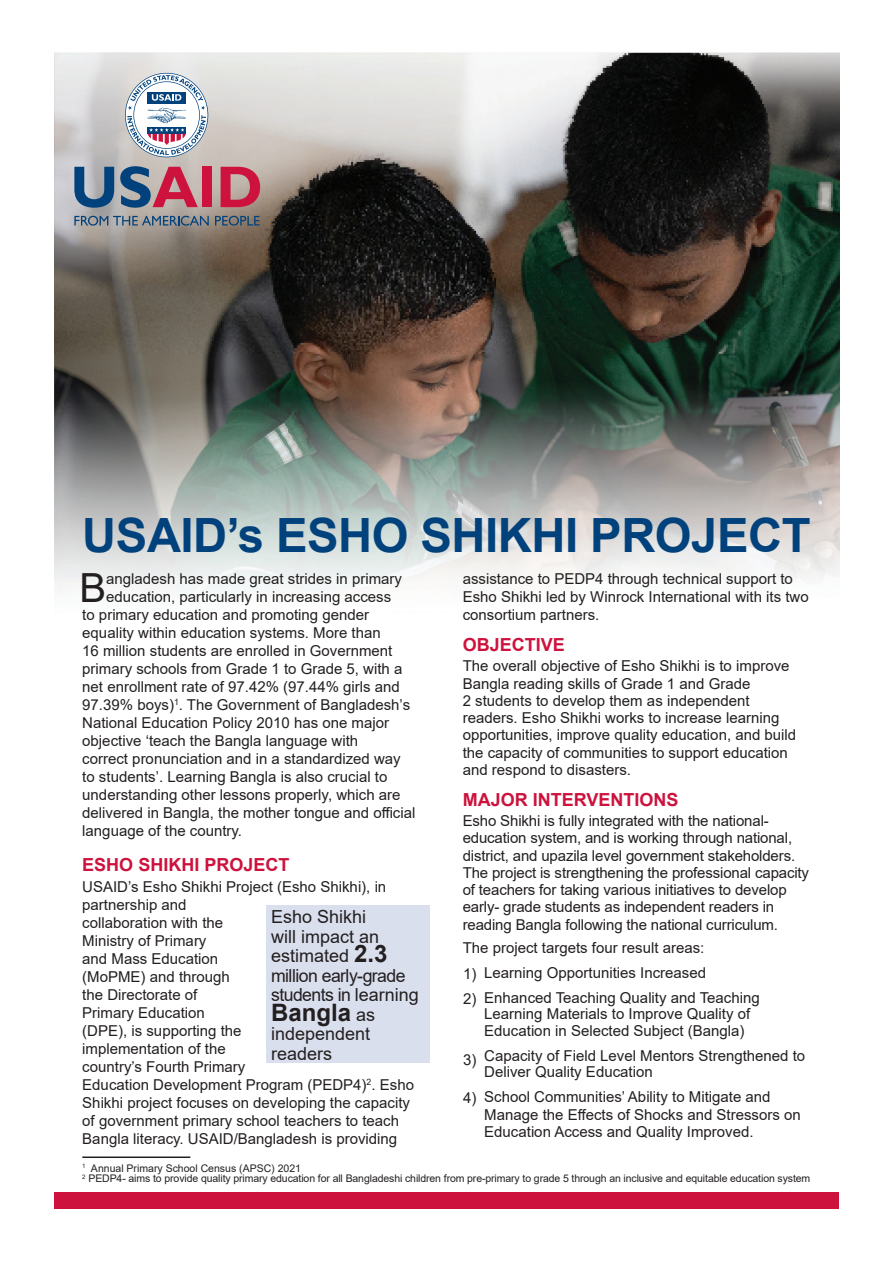
<style>
.page{position:relative;width:893px;height:1263px;background:#fff}
.page>*{position:absolute;margin:0;border:0;box-sizing:border-box;transform-origin:0 0}
.t1{font:700 47.25px "Arial";letter-spacing:-.01em;color:#01427c}
.t2{font:40.2px "Arial";color:#231f20}
.t3{font:700 24px "Arial";color:#231f20}
.t4{font:18px/19.5px "Arial";color:#231f20}
.t5{font:700 18px "Arial";color:#cd123d}
.t6{font:15px/18px "Arial";color:#231f20}
.t7{font:10.5px/10.5px "Arial";letter-spacing:-.01em;color:#231f20}
.s1{font-weight:700;font-size:24px}
.s2{font-weight:400;font-size:18px}
</style>
<div class="page">
<img style="left:54px;top:52px;width:785px;height:1106px">
<svg style="left:74px;top:167px;width:40px;height:41px;background:#557898"></svg>
<svg style="left:120px;top:166px;width:78px;height:42px;background:#977086"></svg>
<div style="left:202px;top:167px;width:10px;height:40px;background:#cd123d"></div>
<svg style="left:221px;top:167px;width:39px;height:40px;background:#c54d63"></svg>
<svg style="left:74px;top:216px;width:135px;height:10px"></svg>
<svg style="left:215px;top:216px;width:45px;height:10px"></svg>
<svg style="left:125px;top:73px;width:83px;height:84px"></svg>
<div style="left:54px;top:1193px;width:785px;height:16px;background:#cd123d"></div>
<hr style="left:82px;top:1156px;width:108px;height:2px;background:#231f20">
<div style="left:266px;top:906px;width:163px;height:157px;background:#dadfed"></div>
<h1 class="t1" style="left:82px;top:503px;width:730px">USAID’s ESHO SHIKHI PROJECT</h1>
<h2 class="t2" style="left:79px;top:560px;width:28px">B</h2>
<p class="t6" style="left:106px;top:570px;width:297px">angladesh has made great strides in primary</p>
<p class="t6" style="left:463px;top:570px;width:347px">assistance to PEDP4 through technical support to<br>Esho Shikhi led by Winrock International with its two consortium partners.</p>
<p class="t5" style="left:463px;top:632px;width:104px">OBJECTIVE</p>
<p class="t6" style="left:463px;top:657px;width:335px;line-height:17.2px">The overall objective of Esho Shikhi is to improve Bangla reading skills of Grade 1 and Grade<br>2 students to develop them as independent readers. Esho Shikhi works to increase learning opportunities, improve quality education, and build the capacity of communities to support education and respond to disasters.</p>
<p class="t5" style="left:463px;top:786px;width:217px">MAJOR INTERVENTIONS</p>
<p class="t6" style="left:463px;top:812px;width:348px;line-height:17.2px">Esho Shikhi is fully integrated with the national&shy;education system, and is working through national, district, and upazila level government stakeholders.<br>The project is strengthening the professional capacity of teachers for taking various initiatives to develop early- grade students as independent readers in reading Bangla following the national curriculum.</p>
<p class="t6" style="left:484px;top:935px;width:277px;line-height:25px;text-indent:-22px">The project targets four result areas:<br>Learning Opportunities Increased<br>Enhanced Teaching Quality and Teaching</p>
<p class="t6" style="left:484px;top:1006px;width:267px;line-height:16.5px">Learning Materials to Improve Quality of<br>Education in Selected Subject (Bangla)</p>
<p class="t6" style="left:484px;top:1047px;width:322px;line-height:16.5px">Capacity of Field Level Mentors Strengthened to<br>Deliver Quality Education</p>
<p class="t6" style="left:484px;top:1088px;width:318px;line-height:17.2px">School Communities’ Ability to Mitigate and<br>Manage the Effects of Shocks and Stressors on<br>Education Access and Quality Improved.</p>
<p class="t6" style="left:106px;top:588px;width:287px">education, particularly in increasing access</p>
<p class="t6" style="left:82px;top:606px;width:288px">to primary education and promoting gender</p>
<p class="t6" style="left:82px;top:624px;width:300px">equality within education systems. More than</p>
<p class="t6" style="left:82px;top:642px;width:312px">16 million students are enrolled in Government</p>
<p class="t6" style="left:82px;top:660px;width:322px">primary schools from Grade 1 to Grade 5, with a</p>
<p class="t6" style="left:82px;top:678px;width:319px">net enrollment rate of 97.42% (97.44% girls and</p>
<p class="t6" style="left:82px;top:696px;width:329px">97.39% boys)<sup>1</sup>. The Government of Bangladesh’s</p>
<p class="t6" style="left:82px;top:714px;width:308px">National Education Policy 2010 has one major</p>
<p class="t6" style="left:82px;top:732px;width:277px">objective ‘teach the Bangla language with</p>
<p class="t6" style="left:82px;top:750px;width:320px">correct pronunciation and in a standardized way</p>
<p class="t6" style="left:82px;top:768px;width:307px">to students’. Learning Bangla is also crucial to</p>
<p class="t6" style="left:82px;top:786px;width:320px">understanding other lessons properly, which are</p>
<p class="t6" style="left:82px;top:804px;width:335px">delivered in Bangla, the mother tongue and official</p>
<p class="t6" style="left:82px;top:822px;width:161px">language of the country.</p>
<p class="t5" style="left:82px;top:851px;width:209px">ESHO SHIKHI PROJECT</p>
<p class="t6" style="left:82px;top:877px;width:333px">USAID’s Esho Shikhi Project (Esho Shikhi), in partnership and<br>collaboration with the<br>Ministry of Primary<br>and Mass Education<br>(MoPME) and through<br>the Directorate of<br>Primary Education<br>(DPE), is supporting the<br>implementation of the<br>country’s Fourth Primary<br>Education Development Program (PEDP4)<sup>2</sup>. Esho<br>Shikhi project focuses on developing the capacity of government primary school teachers to teach<br>Bangla literacy. USAID/Bangladesh is providing</p>
<p class="t7" style="left:82px;top:1163px;width:729px"><sup>1</sup> Annual Primary School Census (APSC) 2021<br><sup>2</sup> PEDP4- aims to provide quality primary education for all Bangladeshi children from pre-primary to grade 5 through an inclusive and equitable education system</p>
<p class="t4" style="left:271px;top:907px;width:149px">Esho Shikhi<br>will impact an estimated <span class="s1">2.3 </span>million early-grade students in learning</p>
<h3 class="t3" style="left:271px;top:995px;width:106px">Bangla <span class="s2">as</span></h3>
<p class="t4" style="left:271px;top:1024px;width:101px">independent readers</p>
<p class="t6" style="left:463px;top:960px;width:15px;line-height:25.5px">1)<br>2)</p>
<p class="t6" style="left:463px;top:1050px;width:15px">3)</p>
<p class="t6" style="left:463px;top:1088px;width:15px">4)</p>
</div>
